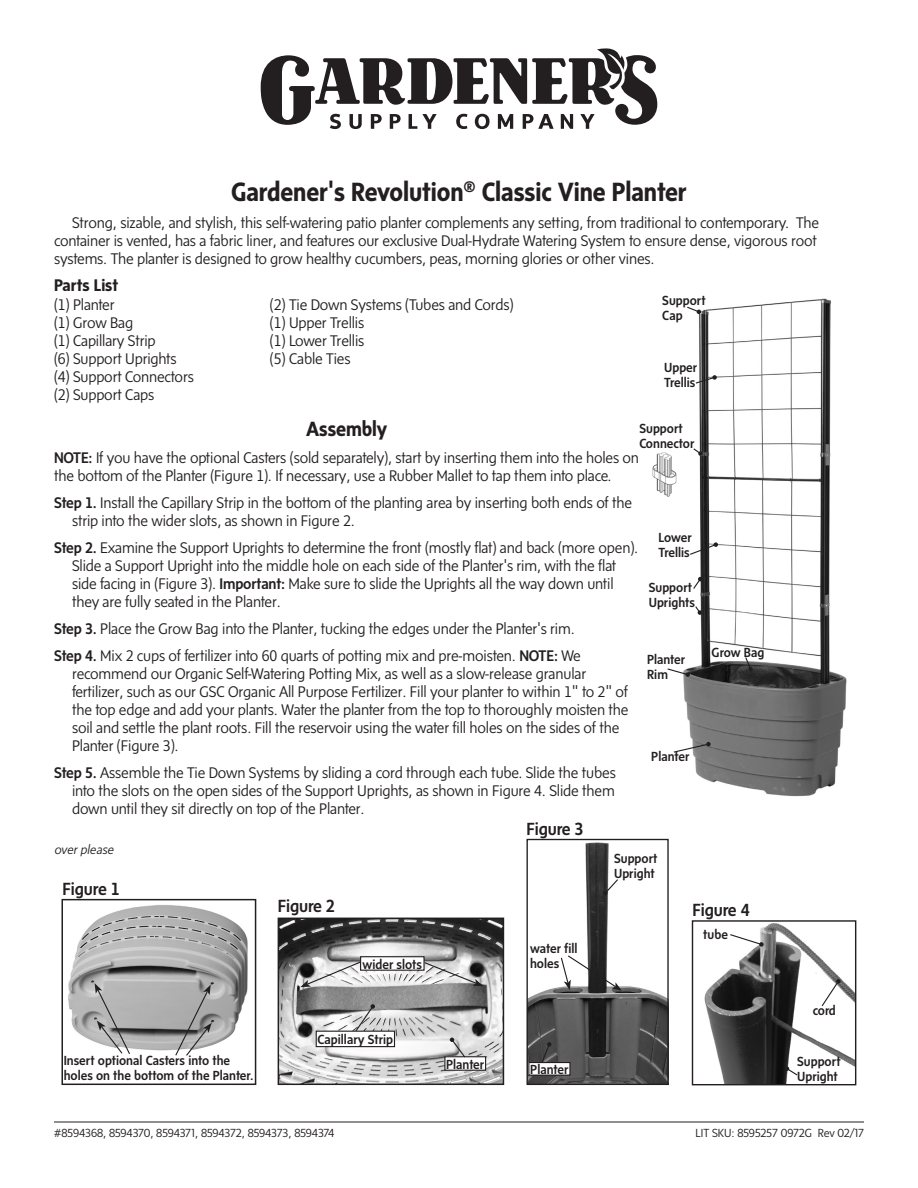
<style>
.page{position:relative;width:918px;height:1188px;background:#fff}
.page>*{position:absolute;margin:0;border:0;box-sizing:border-box;transform-origin:0 0}
.PL__ProductHeadline{font:700 27px "Sense";letter-spacing:-.005em;color:#231f20}
.PL__Headline{font:700 21px "Sense";letter-spacing:-.005em;color:#231f20}
.PL__FigureLabel{font:500 18px "Sense";letter-spacing:-.01em;color:#231f20}
.PL__PartsList-Head{font:700 17.25px "Sense";color:#231f20}
.PL__Text-Hanging_Ind{font:300 15.75px/18px "Sense";letter-spacing:-.01em;color:#231f20}
.PL__Text_Par2{font:300 15.75px/18px "Sense";letter-spacing:-.01em;color:#231f20}
.PL__PartsList-Items{font:300 15.75px "Sense";letter-spacing:-.01em;color:#231f20}
.PL__Text_Par1{font:300 15.75px/18px "Sense";letter-spacing:-.01em;color:#231f20}
.PL__Callouts{font:500 13.5px/15px "Sense";color:#231f20}
.PL__Over_Please{font:italic 300 13.2px "Sense";color:#231f20}
.t1{font:300 12px "Sense";color:#231f20}
.s1{font-weight:500}
.s2{color:#fff}
</style>
<div class="page">
<hr style="left:54px;top:1122px;width:810px;height:1px;background:#231f20">
<svg style="left:261px;top:48px;width:396px;height:81px"></svg>
<img style="left:683px;top:298px;width:164px;height:499px">
<img style="left:652px;top:452px;width:25px;height:45px">
<svg style="left:667px;top:668px;width:23px;height:9px"></svg>
<svg style="left:673px;top:742px;width:38px;height:11px"></svg>
<svg style="left:744px;top:656px;width:9px;height:16px"></svg>
<svg style="left:686px;top:306px;width:15px;height:8px"></svg>
<svg style="left:695px;top:375px;width:22px;height:9px"></svg>
<svg style="left:692px;top:447px;width:11px;height:9px"></svg>
<svg style="left:689px;top:542px;width:29px;height:14px"></svg>
<svg style="left:692px;top:577px;width:11px;height:13px"></svg>
<svg style="left:694px;top:605px;width:8px;height:10px"></svg>
<img style="left:68px;top:905px;width:180px;height:146px">
<div style="left:62px;top:899px;width:194px;height:186px;border:2px solid #231f20"></div>
<svg style="left:174px;top:985px;width:38px;height:71px;background:#a4a4a4"></svg>
<svg style="left:95px;top:983px;width:36px;height:71px;background:#b0afaf"></svg>
<img style="left:529px;top:842px;width:138px;height:241px">
<div style="left:527px;top:839px;width:142px;height:246px;border:1px solid #231f20"></div>
<div style="left:529px;top:1063px;width:41px;height:12px;background:#fff"></div>
<div style="left:528px;top:1062px;width:43px;height:14px;border:1px solid #231f20"></div>
<svg style="left:541px;top:1042px;width:10px;height:22px"></svg>
<svg style="left:603px;top:878px;width:16px;height:17px"></svg>
<svg style="left:560px;top:954px;width:62px;height:37px"></svg>
<img style="left:704px;top:923px;width:150px;height:160px">
<div style="left:692px;top:920px;width:164px;height:165px;border:1px solid #231f20"></div>
<svg style="left:821px;top:979px;width:20px;height:28px"></svg>
<svg style="left:729px;top:933px;width:35px;height:14px"></svg>
<svg style="left:785px;top:1066px;width:14px;height:10px"></svg>
<img style="left:281px;top:921px;width:220px;height:161px">
<div style="left:278px;top:918px;width:226px;height:167px;border:2px solid #231f20"></div>
<div style="left:445px;top:1057px;width:41px;height:13px;background:#fff"></div>
<div style="left:444px;top:1056px;width:42px;height:15px;border:1px solid #231f20"></div>
<svg style="left:450px;top:1038px;width:16px;height:20px"></svg>
<svg style="left:352px;top:1004px;width:23px;height:27px"></svg>
<div style="left:316px;top:1031px;width:79px;height:16px;background:#fff"></div>
<div style="left:316px;top:1031px;width:79px;height:16px;border:1px solid #231f20"></div>
<div style="left:361px;top:957px;width:63px;height:13px;background:#fff"></div>
<div style="left:360px;top:956px;width:65px;height:15px;border:1px solid #231f20"></div>
<svg style="left:423px;top:961px;width:60px;height:25px"></svg>
<svg style="left:300px;top:961px;width:62px;height:26px"></svg>
<p class="PL__ProductHeadline" style="left:231px;top:176px;width:457px">Gardener's Revolution<sup>®</sup> Classic Vine Planter</p>
<p class="PL__Text_Par2" style="left:54px;top:213px;width:767px;text-indent:18px">Strong, sizable, and stylish, this self-watering patio planter complements any setting, from traditional to contemporary. The container is vented, has a fabric liner, and features our exclusive Dual-Hydrate Watering System to ensure dense, vigorous root systems. The planter is designed to grow healthy cucumbers, peas, morning glories or other vines.</p>
<p class="PL__PartsList-Head" style="left:54px;top:275px;width:66px">Parts List</p>
<p class="PL__PartsList-Items" style="left:54px;top:296px;width:62px">(1) Planter</p>
<p class="PL__PartsList-Items" style="left:270px;top:296px;width:245px">(2) Tie Down Systems (Tubes and Cords)</p>
<p class="PL__PartsList-Items" style="left:54px;top:314px;width:81px">(1) Grow Bag</p>
<p class="PL__PartsList-Items" style="left:270px;top:314px;width:96px">(1) Upper Trellis</p>
<p class="PL__PartsList-Items" style="left:54px;top:332px;width:103px">(1) Capillary Strip</p>
<p class="PL__PartsList-Items" style="left:270px;top:332px;width:96px">(1) Lower Trellis</p>
<p class="PL__PartsList-Items" style="left:54px;top:350px;width:124px">(6) Support Uprights</p>
<p class="PL__PartsList-Items" style="left:270px;top:350px;width:82px">(5) Cable Ties</p>
<p class="PL__PartsList-Items" style="left:54px;top:368px;width:141px">(4) Support Connectors</p>
<p class="PL__PartsList-Items" style="left:54px;top:386px;width:102px">(2) Support Caps</p>
<p class="PL__Headline" style="left:306px;top:417px;width:83px">Assembly</p>
<p class="PL__Text_Par1" style="left:54px;top:449px;width:587px"><span class="s1">NOTE:</span> If you have the optional Casters (sold separately), start by inserting them into the holes on the bottom of the Planter (Figure 1). If necessary, use a Rubber Mallet to tap them into place.</p>
<p class="PL__Text-Hanging_Ind" style="left:72px;top:494px;width:562px;text-indent:-18px"><span class="s1">Step 1.</span> Install the Capillary Strip in the bottom of the planting area by inserting both ends of the strip into the wider slots, as shown in Figure 2.</p>
<p class="PL__Text-Hanging_Ind" style="left:72px;top:539px;width:568px;text-indent:-18px"><span class="s1">Step 2.</span> Examine the Support Uprights to determine the front (mostly flat) and back (more open).<br>Slide a Support Upright into the middle hole on each side of the Planter's rim, with the flat side facing in (Figure 3). <span class="s1">Important:</span> Make sure to slide the Uprights all the way down until they are fully seated in the Planter.</p>
<p class="PL__Text-Hanging_Ind" style="left:54px;top:620px;width:522px"><span class="s1">Step 3.</span> Place the Grow Bag into the Planter, tucking the edges under the Planter's rim.</p>
<p class="PL__Text-Hanging_Ind" style="left:72px;top:647px;width:558px;text-indent:-18px"><span class="s1">Step 4.</span> Mix 2 cups of fertilizer into 60 quarts of potting mix and pre-moisten. <span class="s1">NOTE:</span> We recommend our Organic Self-Watering Potting Mix, as well as a slow-release granular fertilizer, such as our GSC Organic All Purpose Fertilizer. Fill your planter to within 1" to 2" of the top edge and add your plants. Water the planter from the top to thoroughly moisten the soil and settle the plant roots. Fill the reservoir using the water fill holes on the sides of the Planter (Figure 3).</p>
<p class="PL__Text-Hanging_Ind" style="left:72px;top:764px;width:545px;text-align:justify;text-indent:-18px"><span class="s1">Step 5.</span> Assemble the Tie Down Systems by sliding a cord through each tube. Slide the tubes into the slots on the open sides of the Support Uprights, as shown in Figure 4. Slide them down until they sit directly on top of the Planter.</p>
<p class="PL__Over_Please" style="left:54px;top:842px;width:72px">over please <span class="s2">_</span></p>
<p class="PL__Callouts" style="left:662px;top:292px;width:45px">Support<br>Cap</p>
<p class="PL__Callouts" style="left:664px;top:360px;width:35px">Upper<br>Trellis</p>
<p class="PL__Callouts" style="left:639px;top:421px;width:57px">Support<br>Connector</p>
<p class="PL__Callouts" style="left:659px;top:530px;width:35px">Lower<br>Trellis</p>
<p class="PL__Callouts" style="left:649px;top:580px;width:48px">Support<br>Uprights</p>
<p class="PL__Callouts" style="left:712px;top:644px;width:54px">Grow Bag</p>
<p class="PL__Callouts" style="left:647px;top:652px;width:40px">Planter<br>Rim</p>
<p class="PL__Callouts" style="left:651px;top:749px;width:40px">Planter</p>
<p class="PL__FigureLabel" style="left:526px;top:818px;width:59px">Figure 3</p>
<p class="PL__Callouts" style="left:614px;top:851px;width:45px">Support<br>Upright</p>
<p class="PL__FigureLabel" style="left:63px;top:879px;width:59px">Figure 1</p>
<p class="PL__FigureLabel" style="left:278px;top:895px;width:59px">Figure 2</p>
<p class="PL__FigureLabel" style="left:693px;top:899px;width:59px">Figure 4</p>
<p class="PL__Callouts" style="left:64px;top:1052px;width:191px">Insert optional Casters into the holes on the bottom of the Planter.</p>
<p class="PL__Callouts" style="left:363px;top:956px;width:61px">wider slots</p>
<p class="PL__Callouts" style="left:318px;top:1032px;width:77px">Capillary Strip</p>
<p class="PL__Callouts" style="left:446px;top:1056px;width:40px">Planter</p>
<p class="PL__Callouts" style="left:530px;top:941px;width:49px">water fill holes</p>
<p class="PL__Callouts" style="left:530px;top:1062px;width:40px">Planter</p>
<p class="PL__Callouts" style="left:703px;top:926px;width:26px">tube</p>
<p class="PL__Callouts" style="left:813px;top:1002px;width:25px">cord</p>
<p class="PL__Callouts" style="left:797px;top:1054px;width:45px">Support<br>Upright</p>
<p class="t1" style="left:54px;top:1126px;width:282px">#8594368, 8594370, 8594371, 8594372, 8594373, 8594374</p>
<p class="t1" style="left:696px;top:1126px;width:170px">LIT SKU: 8595257 0972G Rev 02/17</p>
</div>
